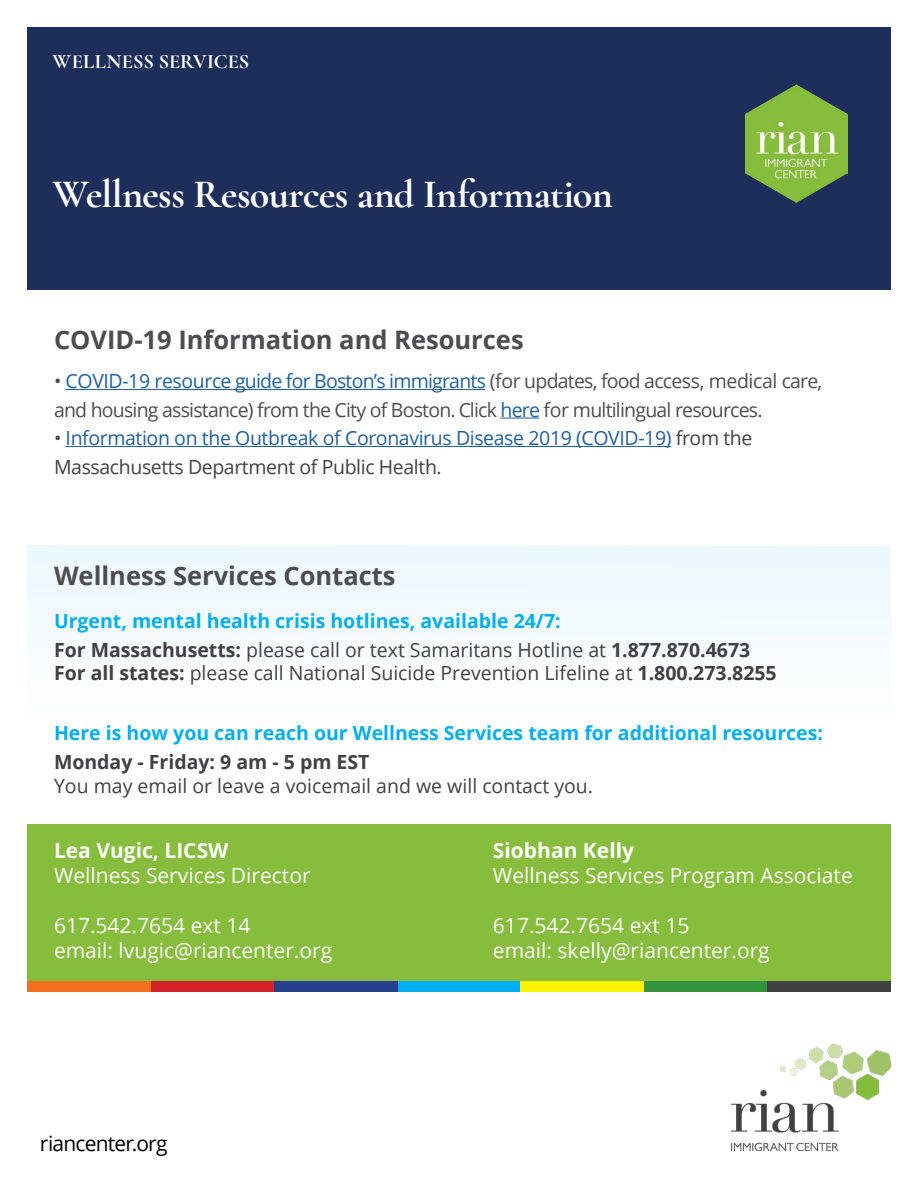
<style>
.page{position:relative;width:918px;height:1188px;background:#fff}
.page>*{position:absolute;margin:0;border:0;box-sizing:border-box;transform-origin:0 0}
.t1{font:700 40.2px "Cormorant Garamond";letter-spacing:-.015em;color:#fff}
.t2{font:700 25.5px "Open Sans";color:#4d4d4f}
.t3{font:21px/25.2px "Open Sans";color:#fff}
.t4{font:700 21px "Open Sans";color:#fff}
.t5{font:21px "Open Sans";letter-spacing:-.035em;color:#000}
.t6{font:700 20.4px "Cormorant Garamond";letter-spacing:.005em;color:#fff}
.t7{font:700 19.5px/28.5px "Open Sans";color:#00aeef}
.t8{font:19.5px/28.5px "Open Sans";letter-spacing:-.04em;color:#4d4d4f}
.t9{font:19.5px "Open Sans";color:#414042}
.t10{font:19.5px/28.5px "Open Sans";letter-spacing:-.02em;color:#215e9e}
.t11{font:700 19.5px "Open Sans";color:#414042}
.s1{color:#215e9e}
.s2{color:#4d4d4f}
.s3{color:#414042}
.s4{font-weight:400;color:#414042}
.s5{font-weight:700}
</style>
<div class="page">
<svg style="left:27px;top:545px;width:864px;height:447px"></svg>
<div style="left:27px;top:824px;width:864px;height:167px;background:#86bd3c"></div>
<div style="left:27px;top:87px;width:864px;height:203px;background:#1d2e5a"></div>
<div style="left:27px;top:27px;width:864px;height:62px;background:#1d2e5a"></div>
<img style="left:731px;top:1045px;width:160px;height:106px">
<div style="left:150px;top:981px;width:124px;height:10px;background:#d2232a"></div>
<div style="left:397px;top:981px;width:124px;height:10px;background:#00aeef"></div>
<div style="left:521px;top:981px;width:123px;height:10px;background:#fff200"></div>
<div style="left:644px;top:981px;width:124px;height:10px;background:#34943e"></div>
<div style="left:768px;top:981px;width:123px;height:10px;background:#414042"></div>
<div style="left:27px;top:981px;width:123px;height:10px;background:#f36e21"></div>
<div style="left:274px;top:981px;width:123px;height:10px;background:#25408f"></div>
<img style="left:745px;top:85px;width:102px;height:118px">
<hr style="left:66px;top:389px;width:419px;height:1px;background:#215e9e">
<hr style="left:500px;top:418px;width:39px;height:1px;background:#215e9e">
<hr style="left:66px;top:446px;width:605px;height:1px;background:#215e9e">
<p class="t6" style="left:53px;top:49px;width:198px">WELLNESS SERVICES</p>
<h1 class="t1" style="left:53px;top:170px;width:562px">Wellness Resources and Information</h1>
<h2 class="t2" style="left:54px;top:322px;width:471px">COVID-19 Information and Resources</h2>
<p class="t8" style="left:54px;top:366px;width:770px">• <span class="s1">COVID-19 resource guide for Boston’s immigrants</span> (for updates, food access, medical care, and housing assistance) from the City of Boston. Click <span class="s1">here</span> for multilingual resources.</p>
<p class="t10" style="left:54px;top:423px;width:700px"><span class="s2">•</span> Information on the Outbreak of Coronavirus Disease 2019 (COVID-19) <span class="s3">from the<br>Massachusetts Department of Public Health.</span></p>
<h2 class="t2" style="left:54px;top:558px;width:343px">Wellness Services Contacts</h2>
<p class="t7" style="left:54px;top:607px;width:698px">Urgent, mental health crisis hotlines, available 24/7:<br><span class="s3">For Massachusetts:</span> <span class="s4">please call or text Samaritans Hotline at</span> <span class="s3">1.877.870.4673</span></p>
<p class="t9" style="left:54px;top:660px;width:724px"><span class="s5">For all states:</span> please call National Suicide Prevention Lifeline at <span class="s5">1.800.273.8255</span></p>
<p class="t7" style="left:54px;top:718px;width:771px">Here is how you can reach our Wellness Services team for additional resources:</p>
<p class="t11" style="left:54px;top:748px;width:317px">Monday - Friday: 9 am - 5 pm EST</p>
<p class="t9" style="left:54px;top:772px;width:541px">You may email or leave a voicemail and we will contact you.</p>
<p class="t4" style="left:54px;top:835px;width:176px">Lea Vugic, LICSW</p>
<p class="t3" style="left:54px;top:862px;width:258px">Wellness Services Director</p>
<p class="t3" style="left:54px;top:912px;width:280px">617.542.7654 ext 14<br>email: lvugic@riancenter.org</p>
<p class="t5" style="left:40px;top:1129px;width:129px">riancenter.org</p>
<p class="t4" style="left:493px;top:835px;width:143px">Siobhan Kelly</p>
<p class="t3" style="left:493px;top:862px;width:361px">Wellness Services Program Associate</p>
<p class="t3" style="left:493px;top:912px;width:278px">617.542.7654 ext 15<br>email: skelly@riancenter.org</p>
</div>
